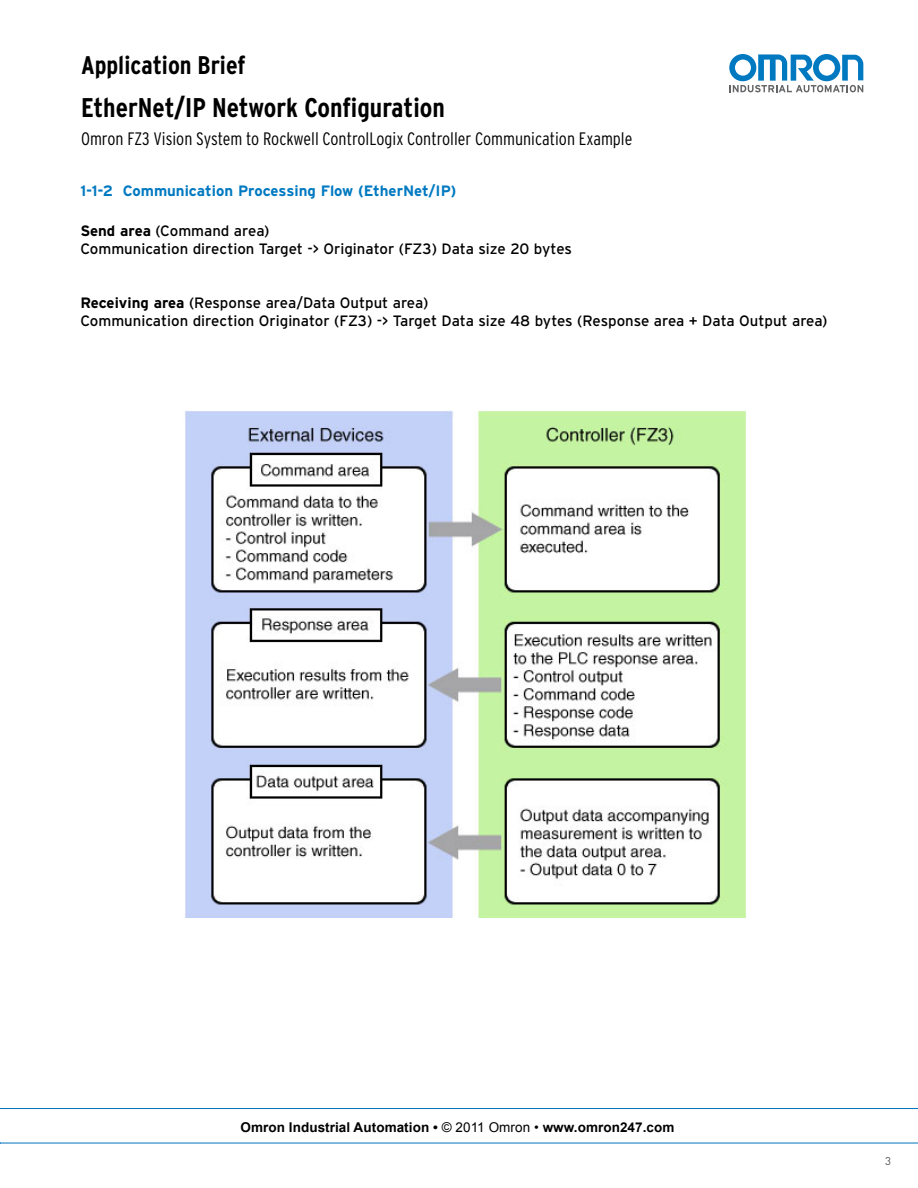
<style>
.page{position:relative;width:918px;height:1188px;background:#fff}
.page>*{position:absolute;margin:0;border:0;box-sizing:border-box;transform-origin:0 0}
.t1{font:700 condensed 27px "Interstate CE";color:#000}
.Paragraph_Style_1{font:700 condensed 25.5px "Interstate CE";color:#000}
.Paragraph_Style_1-2{font:300 condensed 18px "Interstate CE";color:#000}
.t2{font:15px "Interstate";color:#000}
.Heading_3{font:700 15px "Interstate";color:#0079c1}
.t3{font:700 13.5px "Arial";letter-spacing:.005em;color:#000}
.t4{font:12px "Futura";color:#5f6062}
.s1{font-weight:700}
.s2{font-weight:400}
</style>
<div class="page">
<hr style="left:0;top:1143px;width:918px;height:1px;background:#0072bc">
<hr style="left:0;top:1108px;width:918px;height:1px;background:#0072bc">
<svg style="left:729px;top:54px;width:134px;height:38px"></svg>
<img style="left:185px;top:410px;width:561px;height:507px">
<p class="Paragraph_Style_1" style="left:81px;top:50px;width:166px">Application Brief</p>
<p class="t1" style="left:81px;top:91px;width:365px">EtherNet/IP Network Configuration</p>
<p class="Paragraph_Style_1-2" style="left:81px;top:128px;width:553px">Omron FZ3 Vision System to Rockwell ControlLogix Controller Communication Example</p>
<p class="Heading_3" style="left:80px;top:182px;width:378px">1-1-2 Communication Processing Flow (EtherNet/IP)</p>
<p class="t2" style="left:80px;top:223px;width:191px"><span class="s1">Send area</span> (Command area)</p>
<p class="t2" style="left:80px;top:241px;width:493px">Communication direction Target -&gt; Originator (FZ3) Data size 20 bytes</p>
<p class="t2" style="left:80px;top:295px;width:349px"><span class="s1">Receiving area</span> (Response area/Data Output area)</p>
<p class="t2" style="left:80px;top:313px;width:749px">Communication direction Originator (FZ3) -&gt; Target Data size 48 bytes (Response area + Data Output area)</p>
<p class="t3" style="left:240px;top:1118px;width:436px">Omron Industrial Automation • <span class="s2">© 2011 Omron •</span> www.omron247.com</p>
<p class="t4" style="left:885px;top:1153px;width:8px">3</p>
</div>
